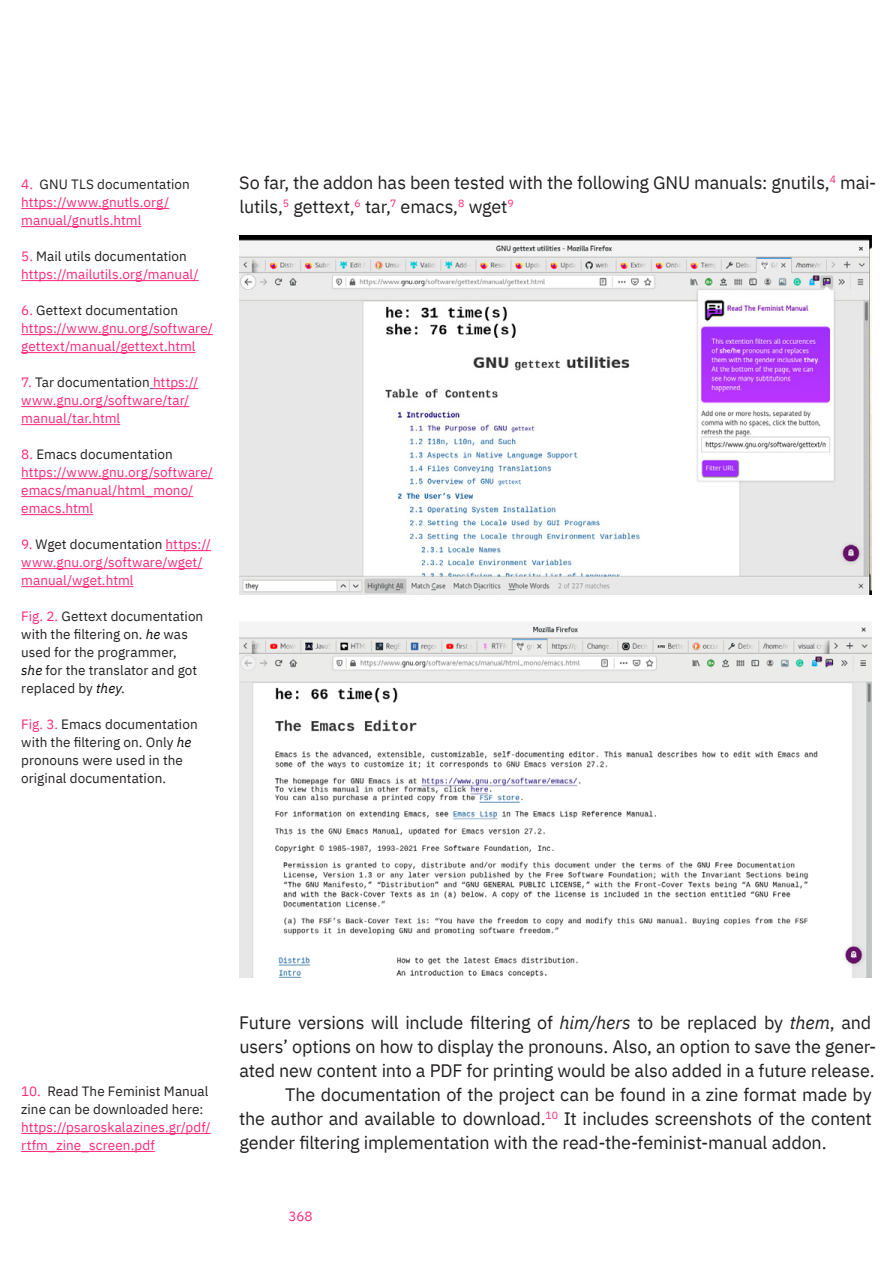
<style>
.page{position:relative;width:893px;height:1263px;background:#fff}
.page>*{position:absolute;margin:0;border:0;box-sizing:border-box;transform-origin:0 0}
.Text{font:18px/24px "IBM Plex Sans";letter-spacing:-.01em;color:#231f20}
.Text_Indent{font:18px/24px "IBM Plex Sans";letter-spacing:-.01em;color:#231f20;text-align:justify}
.Notes{font:13.5px/18px "IBM Plex Sans";letter-spacing:.005em;color:#ff287a}
.Notes-2{font:13.5px/18px "IBM Plex Sans";letter-spacing:.005em;color:#231f20}
.s1{color:#231f20}
.s2{color:#ff287a}
.s3{font-style:italic;color:#040503}
.s4{font-style:italic}
</style>
<div class="page">
<img style="left:239px;top:236px;width:633px;height:359px">
<img style="left:239px;top:623px;width:633px;height:354px">
<hr style="left:21px;top:1133px;width:190px;height:1px;background:#ff287a">
<hr style="left:21px;top:1151px;width:134px;height:1px;background:#ff287a">
<hr style="left:21px;top:208px;width:148px;height:1px;background:#ff287a">
<hr style="left:21px;top:226px;width:120px;height:1px;background:#ff287a">
<hr style="left:21px;top:280px;width:178px;height:1px;background:#ff287a">
<hr style="left:21px;top:334px;width:192px;height:1px;background:#ff287a">
<hr style="left:21px;top:352px;width:175px;height:1px;background:#ff287a">
<hr style="left:153px;top:388px;width:45px;height:1px;background:#ff287a">
<hr style="left:21px;top:406px;width:168px;height:1px;background:#ff287a">
<hr style="left:21px;top:424px;width:99px;height:1px;background:#ff287a">
<hr style="left:21px;top:478px;width:192px;height:1px;background:#ff287a">
<hr style="left:21px;top:496px;width:172px;height:1px;background:#ff287a">
<hr style="left:21px;top:514px;width:72px;height:1px;background:#ff287a">
<hr style="left:166px;top:550px;width:45px;height:1px;background:#ff287a">
<hr style="left:21px;top:568px;width:182px;height:1px;background:#ff287a">
<hr style="left:21px;top:586px;width:112px;height:1px;background:#ff287a">
<p class="Notes" style="left:21px;top:174px;width:170px">4. <span class="s1">GNU TLS documentation </span>https://www.gnutls.org/ manual/gnutls.html</p>
<p class="Notes" style="left:21px;top:246px;width:179px">5. <span class="s1">Mail utils documentation </span>https://mailutils.org/manual/</p>
<p class="Notes" style="left:21px;top:300px;width:193px">6. <span class="s1">Gettext documentation </span>https://www.gnu.org/software/ gettext/manual/gettext.html</p>
<p class="Notes" style="left:21px;top:372px;width:179px">7. <span class="s1">Tar documentation</span> https:// www.gnu.org/software/tar/ manual/tar.html</p>
<p class="Notes" style="left:21px;top:444px;width:193px">8. <span class="s1">Emacs documentation </span>https://www.gnu.org/software/ emacs/manual/html_mono/ emacs.html</p>
<p class="Notes" style="left:21px;top:534px;width:191px">9. <span class="s1">Wget documentation</span> https:// www.gnu.org/software/wget/ manual/wget.html</p>
<p class="Notes-2" style="left:21px;top:606px;width:184px"><span class="s2">Fig. 2.</span> Gettext documentation with the filtering on. <span class="s3">he</span> was used for the programmer,<br><span class="s3">she</span> for the translator and got replaced by <span class="s3">they</span>.</p>
<p class="Notes-2" style="left:21px;top:714px;width:178px"><span class="s2">Fig. 3.</span> Emacs documentation with the filtering on. Only <span class="s3">he </span>pronouns were used in the original documentation.</p>
<p class="Text" style="left:239px;top:169px;width:639px">So far, the addon has been tested with the following GNU manuals: gnutils,<sup>4</sup> mai&shy;lutils,<sup>5</sup> gettext,<sup>6</sup> tar,<sup>7</sup> emacs,<sup>8</sup> wget<sup>9</sup></p>
<p class="Notes" style="left:21px;top:1081px;width:191px">10. <span class="s1">Read The Feminist Manual zine can be downloaded here: </span>https://psaroskalazines.gr/pdf/ rtfm_zine_screen.pdf</p>
<p class="Text" style="left:239px;top:1009px;width:639px">Future versions will include filtering of <span class="s4">him/hers</span> to be replaced by <span class="s4">them</span>, and users’ options on how to display the pronouns. Also, an option to save the gener&shy;ated new content into a PDF for printing would be also added in a future release.</p>
<p class="Text_Indent" style="left:239px;top:1081px;width:634px;text-indent:46px">The documentation of the project can be found in a zine format made by the author and available to download.<sup>10</sup> It includes screenshots of the content gender filtering implementation with the read-the-feminist-manual addon.</p>
<p class="Notes" style="left:288px;top:1206px;width:26px">368</p>
</div>
